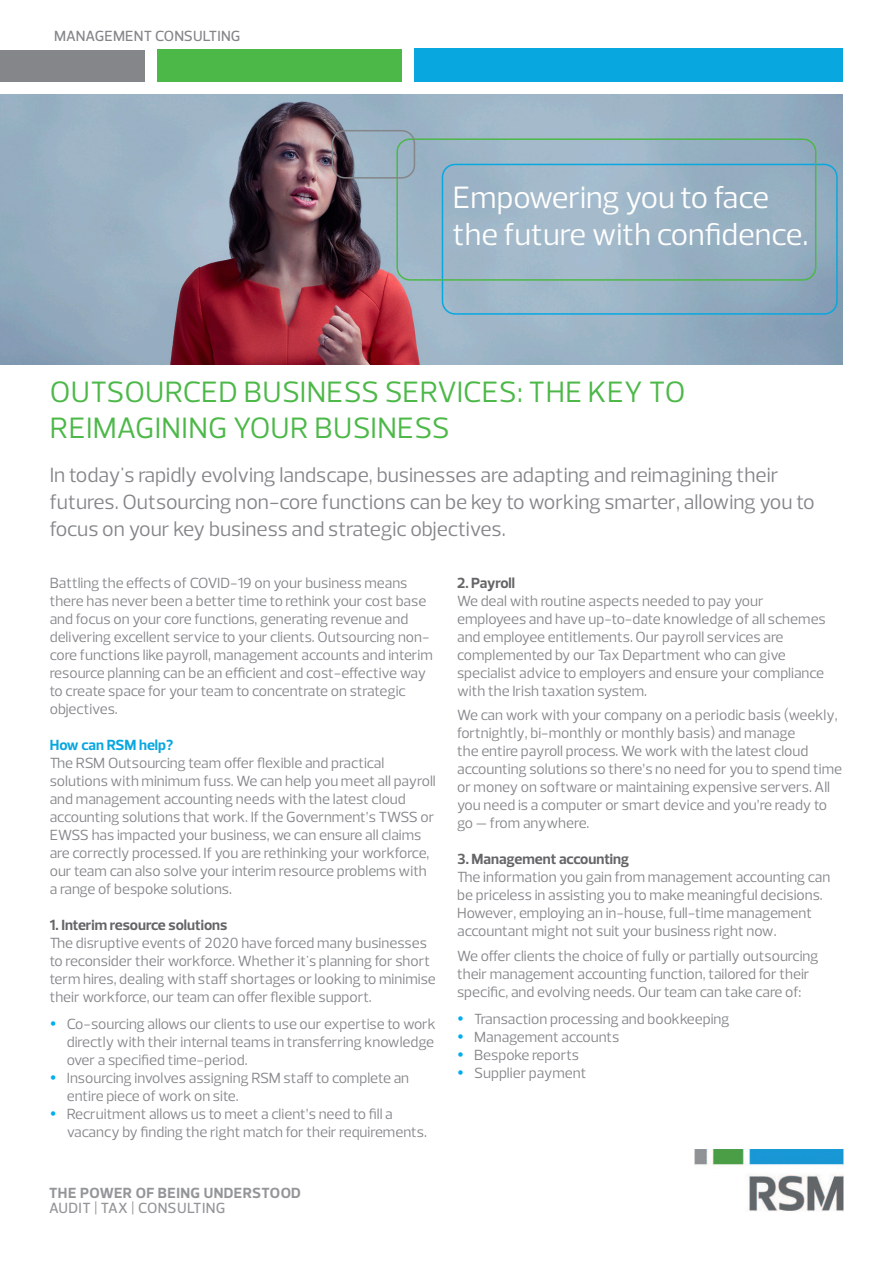
<style>
.page{position:relative;width:893px;height:1263px;background:#fff}
.page>*{position:absolute;margin:0;border:0;box-sizing:border-box;transform-origin:0 0}
.Issues_based_thought{font:31.5px/37.5px "Prelo";color:#fff}
.Cover_heading{font:30px/36px "Prelo";letter-spacing:.015em;color:#4cb848}
.Cover_description{font:21px/27px "Prelo";color:#848689}
.Subhead{font:15px/18px "Prelo";color:#848689}
.Subhead-2{font:700 15px "Prelo";color:#656568}
.Power_of_being_under{font:700 15px "Prelo";letter-spacing:.03em;color:#939598}
.Division_tagline{font:500 15px "Prelo";letter-spacing:.01em;color:#848689}
.Power_of_being_under-2{font:500 15px "Prelo";letter-spacing:.02em;color:#939598}
.s1{font-weight:700;color:#08a7e0}
</style>
<div class="page">
<img style="left:0;top:95px;width:842px;height:269px">
<div style="left:157px;top:49px;width:245px;height:32px;background:#4cb848"></div>
<div style="left:415px;top:48px;width:428px;height:33px;background:#08a7e0"></div>
<div style="left:0;top:50px;width:145px;height:31px;background:#848689"></div>
<div style="left:442px;top:164px;width:396px;height:151px;border:2px solid #08a7e0;border-radius:13px"></div>
<div style="left:396px;top:138px;width:420px;height:143px;border:2px solid #4cb848;border-radius:13px"></div>
<div style="left:332px;top:130px;width:83px;height:49px;border:2px solid #848689;border-radius:13px"></div>
<img style="left:694px;top:1149px;width:149px;height:62px">
<p class="Division_tagline" style="left:54px;top:26px;width:188px">MANAGEMENT CONSULTING</p>
<p class="Issues_based_thought" style="left:453px;top:178px;width:357px">Empowering you to face the future with confidence.</p>
<p class="Cover_heading" style="left:50px;top:374px;width:637px">OUTSOURCED BUSINESS SERVICES: THE KEY TO<br>REIMAGINING YOUR BUSINESS</p>
<p class="Cover_description" style="left:50px;top:462px;width:766px">In today's rapidly evolving landscape, businesses are adapting and reimagining their futures. Outsourcing non-core functions can be key to working smarter, allowing you to focus on your key business and strategic objectives.</p>
<p class="Subhead" style="left:50px;top:574px;width:385px">Battling the effects of COVID-19 on your business means there has never been a better time to rethink your cost base and focus on your core functions, generating revenue and delivering excellent service to your clients. Outsourcing non&shy;core functions like payroll, management accounts and interim resource planning can be an efficient and cost-effective way to create space for your team to concentrate on strategic objectives.</p>
<p class="Subhead" style="left:50px;top:736px;width:388px"><span class="s1">How can RSM help?<br></span>The RSM Outsourcing team offer flexible and practical solutions with minimum fuss. We can help you meet all payroll and management accounting needs with the latest cloud accounting solutions that work. If the Government’s TWSS or EWSS has impacted your business, we can ensure all claims are correctly processed. If you are rethinking your workforce, our team can also solve your interim resource problems with a range of bespoke solutions.</p>
<p class="Subhead-2" style="left:50px;top:916px;width:179px">1. Interim resource solutions</p>
<p class="Subhead" style="left:50px;top:934px;width:388px">The disruptive events of 2020 have forced many businesses to reconsider their workforce. Whether it's planning for short term hires, dealing with staff shortages or looking to minimise their workforce, our team can offer flexible support.</p>
<p class="Subhead" style="left:67px;top:1015px;width:371px;text-align:justify">Co-sourcing allows our clients to use our expertise to work directly with their internal teams in transferring knowledge over a specified time-period.</p>
<p class="Subhead" style="left:67px;top:1069px;width:344px">Insourcing involves assigning RSM staff to complete an entire piece of work on site.</p>
<p class="Subhead" style="left:67px;top:1105px;width:362px">Recruitment allows us to meet a client’s need to fill a vacancy by finding the right match for their requirements.</p>
<p class="Subhead-2" style="left:457px;top:574px;width:59px">2. Payroll</p>
<p class="Subhead" style="left:457px;top:592px;width:370px">We deal with routine aspects needed to pay your employees and have up-to-date knowledge of all schemes and employee entitlements. Our payroll services are complemented by our Tax Department who can give specialist advice to employers and ensure your compliance with the Irish taxation system.</p>
<p class="Subhead" style="left:457px;top:706px;width:386px">We can work with your company on a periodic basis (weekly, fortnightly, bi-monthly or monthly basis) and manage<br>the entire payroll process. We work with the latest cloud accounting solutions so there’s no need for you to spend time or money on software or maintaining expensive servers. All you need is a computer or smart device and you’re ready to go — from anywhere.</p>
<p class="Subhead-2" style="left:457px;top:849px;width:174px">3. Management accounting</p>
<p class="Subhead" style="left:457px;top:868px;width:375px">The information you gain from management accounting can be priceless in assisting you to make meaningful decisions.<br>However, employing an in-house, full-time management accountant might not suit your business right now.</p>
<p class="Subhead" style="left:457px;top:947px;width:363px">We offer clients the choice of fully or partially outsourcing their management accounting function, tailored for their specific, and evolving needs. Our team can take care of:</p>
<p class="Subhead" style="left:474px;top:1010px;width:257px">Transaction processing and bookkeeping</p>
<p class="Subhead" style="left:474px;top:1028px;width:147px">Management accounts</p>
<p class="Subhead" style="left:474px;top:1046px;width:107px">Bespoke reports</p>
<p class="Subhead" style="left:474px;top:1064px;width:114px">Supplier payment</p>
<p class="Power_of_being_under" style="left:49px;top:1183px;width:253px">THE POWER OF BEING UNDERSTOOD</p>
<p class="Power_of_being_under-2" style="left:49px;top:1198px;width:178px">AUDIT | TAX | CONSULTING</p>
</div>
